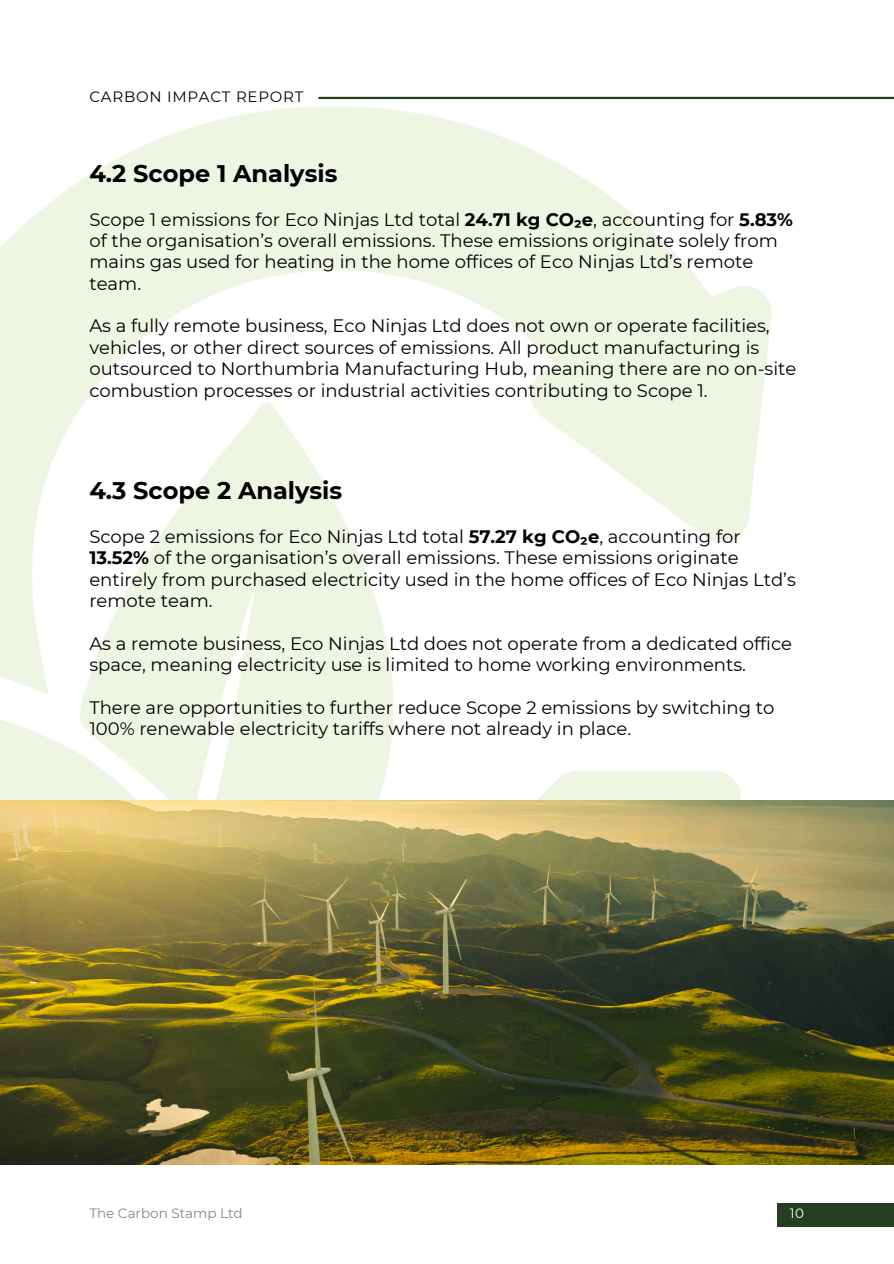
<style>
.page{position:relative;width:894px;height:1264px;background:#fff}
.page>*{position:absolute;margin:0;border:0;box-sizing:border-box;transform-origin:0 0}
.t1{font:700 24px "Montserrat";color:#000}
.t2{font:18px/21.3px "Montserrat";color:#000}
.t3{font:15px "Montserrat";letter-spacing:.05em;color:#000}
.t4{font:13.5px "Montserrat";color:#868686}
.t5{font:13.5px "Montserrat";color:#fff}
.s1{font-weight:700}
</style>
<div class="page">
<hr style="left:318px;top:97px;width:575px;height:2px;background:#263f23">
<div style="left:776px;top:1202px;width:117px;height:24px;background:#263f23"></div>
<img style="left:0;top:800px;width:893px;height:364px">
<p class="t3" style="left:89px;top:88px;width:215px">CARBON IMPACT REPORT</p>
<h1 class="t1" style="left:89px;top:158px;width:249px">4.2 Scope 1 Analysis</h1>
<h2 class="t2" style="left:89px;top:208px;width:705px">Scope 1 emissions for Eco Ninjas Ltd total <span class="s1">24.71 kg CO₂e</span>, accounting for <span class="s1">5.83% </span>of the organisation’s overall emissions. These emissions originate solely from mains gas used for heating in the home offices of Eco Ninjas Ltd’s remote team.</h2>
<h2 class="t2" style="left:89px;top:315px;width:708px">As a fully remote business, Eco Ninjas Ltd does not own or operate facilities, vehicles, or other direct sources of emissions. All product manufacturing is outsourced to Northumbria Manufacturing Hub, meaning there are no on-site combustion processes or industrial activities contributing to Scope 1.</h2>
<h1 class="t1" style="left:89px;top:476px;width:254px">4.3 Scope 2 Analysis</h1>
<h2 class="t2" style="left:89px;top:526px;width:707px">Scope 2 emissions for Eco Ninjas Ltd total <span class="s1">57.27 kg CO₂e</span>, accounting for <span class="s1">13.52%</span> of the organisation’s overall emissions. These emissions originate entirely from purchased electricity used in the home offices of Eco Ninjas Ltd’s remote team.</h2>
<h2 class="t2" style="left:89px;top:632px;width:704px">As a remote business, Eco Ninjas Ltd does not operate from a dedicated office space, meaning electricity use is limited to home working environments.</h2>
<h2 class="t2" style="left:89px;top:697px;width:686px">There are opportunities to further reduce Scope 2 emissions by switching to<br>100% renewable electricity tariffs where not already in place.</h2>
<h3 class="t4" style="left:89px;top:1205px;width:155px">The Carbon Stamp Ltd</h3>
<p class="t5" style="left:789px;top:1205px;width:16px">10</p>
</div>
